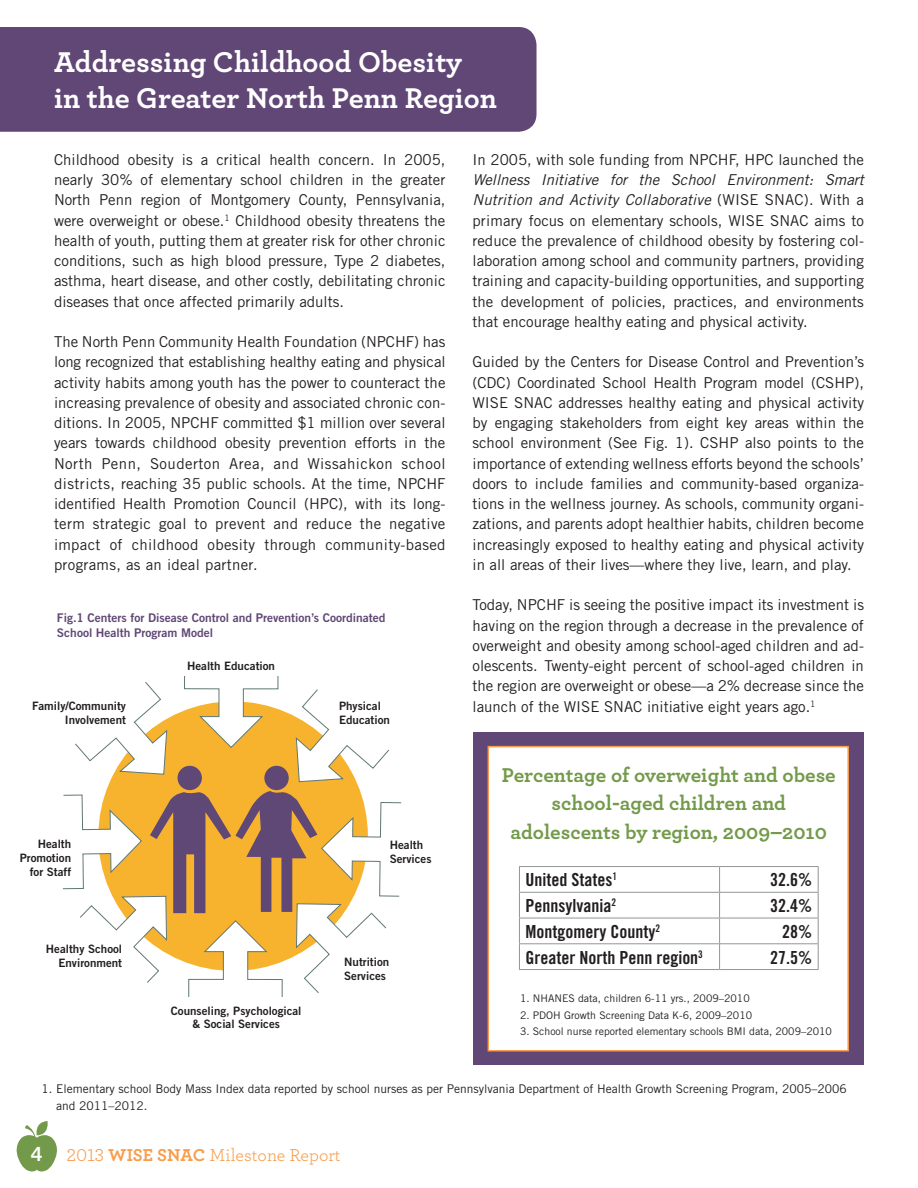
<style>
.page{position:relative;width:918px;height:1188px;background:#fff}
.page>*{position:absolute;margin:0;border:0;box-sizing:border-box;transform-origin:0 0}
.t1{font:700 30px/36px "Archer";color:#fff}
.t2{font:700 21px/28.5px "Archer";color:#739a4a;text-align:center}
.t3{font:18px "Trade Gothic Bold Cond Twenty";color:#231f20}
.t4{font:18px "Archer";color:#f89d4c}
.Paragraph_Text{font:15px/20.2px "Trade Gothic";color:#231f20;text-align:justify}
.t5{font:12px/16.5px "Trade Gothic";color:#231f20}
.t6{font:12px/15px "Trade Gothic Bold Two";color:#604775}
.t7{font:11.55px/14px "Trade Gothic Bold Two";color:#231f20;text-align:center}
.t8{font:10.5px "Trade Gothic";color:#231f20}
.s1{font-style:italic}
.s2{font-family:"Trade Gothic Bold Two";font-size:19.5px;color:#fff}
.s3{font-weight:700}
</style>
<div class="page">
<svg style="left:16px;top:1121px;width:41px;height:51px"></svg>
<div style="left:0;top:27px;width:537px;height:105px;background:#604775"></div>
<div style="left:98px;top:701px;width:270px;height:270px;background:#f7b32e;border-radius:50%"></div>
<div style="left:178px;top:766px;width:24px;height:24px;background:#604876;border-radius:50%"></div>
<div style="left:264px;top:766px;width:25px;height:24px;background:#604876;border-radius:50%"></div>
<svg style="left:184px;top:676px;width:95px;height:72px"></svg>
<svg style="left:296px;top:689px;width:94px;height:93px"></svg>
<svg style="left:75px;top:682px;width:92px;height:93px"></svg>
<svg style="left:63px;top:790px;width:339px;height:207px"></svg>
<div style="left:473px;top:732px;width:391px;height:333px;background:#604775"></div>
<div style="left:488px;top:746px;width:361px;height:306px;background:#fff;border:2px solid #f89d4c"></div>
<hr style="left:519px;top:866px;width:201px;height:1px;background:#939598">
<hr style="left:720px;top:866px;width:99px;height:1px;background:#939598">
<hr style="left:519px;top:892px;width:201px;height:1px;background:#939598">
<hr style="left:720px;top:892px;width:99px;height:1px;background:#939598">
<hr style="left:519px;top:918px;width:201px;height:1px;background:#939598">
<hr style="left:720px;top:918px;width:99px;height:1px;background:#939598">
<hr style="left:519px;top:943px;width:201px;height:1px;background:#939598">
<svg style="left:519px;top:867px;width:1px;height:102px"></svg>
<hr style="left:720px;top:943px;width:99px;height:1px;background:#939598">
<svg style="left:719px;top:867px;width:1px;height:102px"></svg>
<svg style="left:818px;top:867px;width:1px;height:102px"></svg>
<hr style="left:519px;top:969px;width:201px;height:1px;background:#939598">
<hr style="left:720px;top:969px;width:99px;height:1px;background:#939598">
<p class="t1" style="left:54px;top:42px;width:445px">Addressing Childhood Obesity<br>in the Greater North Penn Region</p>
<p class="Paragraph_Text" style="left:472px;top:149px;width:393px">In 2005, with sole funding from NPCHF, HPC launched the <span class="s1">Wellness Initiative for the School Environment: Smart Nutrition and Activity Collaborative</span> (WISE SNAC). With a primary focus on elementary schools, WISE SNAC aims to reduce the prevalence of childhood obesity by fostering col&shy;laboration among school and community partners, providing training and capacity-building opportunities, and supporting the development of policies, practices, and environments that encourage healthy eating and physical activity.</p>
<p class="Paragraph_Text" style="left:472px;top:352px;width:393px">Guided by the Centers for Disease Control and Prevention’s (CDC) Coordinated School Health Program model (CSHP), WISE SNAC addresses healthy eating and physical activity by engaging stakeholders from eight key areas within the school environment (See Fig. 1). CSHP also points to the importance of extending wellness efforts beyond the schools’ doors to include families and community-based organiza&shy;tions in the wellness journey. As schools, community organi&shy;zations, and parents adopt healthier habits, children become increasingly exposed to healthy eating and physical activity in all areas of their lives—where they live, learn, and play.</p>
<p class="Paragraph_Text" style="left:472px;top:595px;width:393px">Today, NPCHF is seeing the positive impact its investment is having on the region through a decrease in the prevalence of overweight and obesity among school-aged children and ad&shy;olescents. Twenty-eight percent of school-aged children in the region are overweight or obese—a 2% decrease since the launch of the WISE SNAC initiative eight years ago.<sup>1</sup></p>
<p class="Paragraph_Text" style="left:54px;top:149px;width:393px">Childhood obesity is a critical health concern. In 2005, nearly 30% of elementary school children in the greater North Penn region of Montgomery County, Pennsylvania, were overweight or obese.<sup>1</sup> Childhood obesity threatens the health of youth, putting them at greater risk for other chronic conditions, such as high blood pressure, Type 2 diabetes, asthma, heart disease, and other costly, debilitating chronic diseases that once affected primarily adults.</p>
<p class="Paragraph_Text" style="left:54px;top:331px;width:393px">The North Penn Community Health Foundation (NPCHF) has long recognized that establishing healthy eating and physical activity habits among youth has the power to counteract the increasing prevalence of obesity and associated chronic con&shy;ditions. In 2005, NPCHF committed $1 million over several years towards childhood obesity prevention efforts in the North Penn, Souderton Area, and Wissahickon school districts, reaching 35 public schools. At the time, NPCHF identified Health Promotion Council (HPC), with its long&shy;term strategic goal to prevent and reduce the negative impact of childhood obesity through community-based programs, as an ideal partner.</p>
<p class="t6" style="left:57px;top:610px;width:330px">Fig.1 Centers for Disease Control and Prevention’s Coordinated<br>School Health Program Model</p>
<p class="t7" style="left:187px;top:659px;width:89px">Health Education</p>
<p class="t7" style="left:339px;top:699px;width:43px">Physical</p>
<p class="t7" style="left:339px;top:712px;width:52px">Education</p>
<p class="t7" style="left:32px;top:699px;width:95px">Family/Community</p>
<p class="t7" style="left:65px;top:713px;width:63px">Involvement</p>
<p class="t7" style="left:38px;top:837px;width:35px">Health</p>
<p class="t7" style="left:20px;top:851px;width:53px">Promotion</p>
<p class="t7" style="left:30px;top:865px;width:43px">for Staff</p>
<p class="t7" style="left:46px;top:941px;width:78px">Healthy School</p>
<p class="t7" style="left:58px;top:955px;width:65px">Environment</p>
<p class="t7" style="left:171px;top:1003px;width:132px">Counseling, Psychological &amp; Social Services</p>
<p class="t7" style="left:390px;top:838px;width:35px">Health</p>
<p class="t7" style="left:390px;top:852px;width:43px">Services</p>
<p class="t7" style="left:344px;top:955px;width:47px">Nutrition</p>
<p class="t7" style="left:344px;top:969px;width:43px">Services</p>
<p class="t2" style="left:502px;top:759px;width:336px">Percentage of overweight and obese school-aged children and adolescents by region, 2009–2010</p>
<p class="t3" style="left:525px;top:869px;width:93px">United States<sup>1</sup></p>
<p class="t3" style="left:770px;top:869px;width:43px">32.6%</p>
<p class="t3" style="left:525px;top:895px;width:92px">Pennsylvania<sup>2</sup></p>
<p class="t3" style="left:770px;top:895px;width:43px">32.4%</p>
<p class="t3" style="left:525px;top:920px;width:136px">Montgomery County<sup>2</sup></p>
<p class="t3" style="left:782px;top:920px;width:31px">28%</p>
<p class="t3" style="left:525px;top:946px;width:179px">Greater North Penn region<sup>3</sup></p>
<p class="t3" style="left:770px;top:946px;width:43px">27.5%</p>
<p class="t8" style="left:520px;top:992px;width:231px">1. NHANES data, children 6-11 yrs., 2009–2010</p>
<p class="t8" style="left:520px;top:1008px;width:234px">2. PDOH Growth Screening Data K-6, 2009–2010</p>
<p class="t8" style="left:520px;top:1025px;width:314px">3. School nurse reported elementary schools BMI data, 2009–2010</p>
<p class="t5" style="left:56px;top:1081px;width:792px;text-indent:-15px">1. Elementary school Body Mass Index data reported by school nurses as per Pennsylvania Department of Health Growth Screening Program, 2005–2006 and 2011–2012.</p>
<p class="t4" style="left:31px;top:1143px;width:311px"><span class="s2">4</span> 2013 <span class="s3">WISE SNAC</span> Milestone Report</p>
</div>
